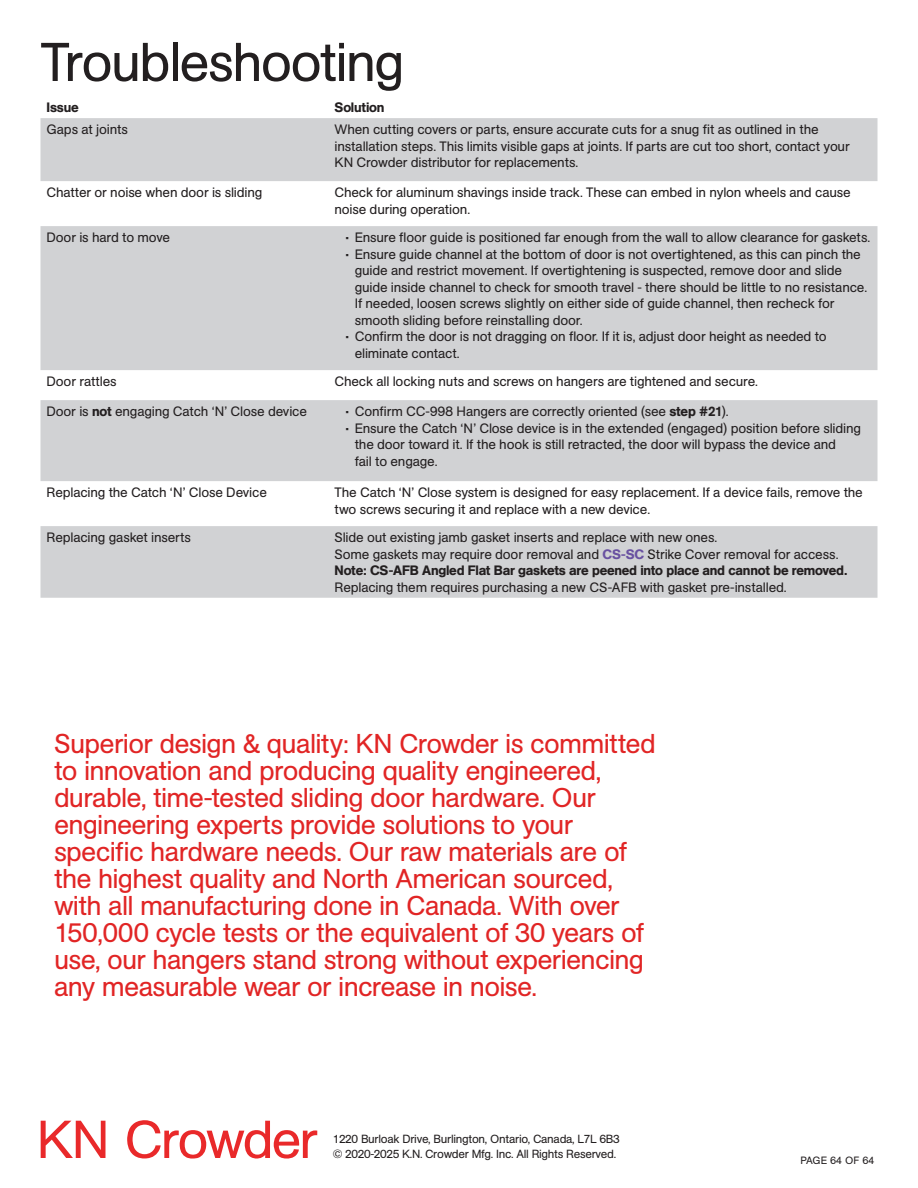
<style>
.page{position:relative;width:918px;height:1188px;background:#fff}
.page>*{position:absolute;margin:0;border:0;box-sizing:border-box;transform-origin:0 0}
.t1{font:54px "AG Book Std";letter-spacing:-.035em;color:#231f20}
.t2{font:27px/27px "AG Book Std";letter-spacing:-.025em;color:#e12525}
.t3{font:13.5px/16.5px "AG Book Std";letter-spacing:-.015em;color:#231f20}
.t4{font:500 13.5px "AG Book Std";letter-spacing:-.015em;color:#231f20}
.t5{font:11.7px/15.1px "AG Book Std";letter-spacing:-.025em;color:#231f20}
.t6{font:10.5px "AG Book Std";color:#231f20}
.s1{font-weight:500}
.s2{font-weight:500;color:#6951a1}
</style>
<div class="page">
<svg style="left:41px;top:1121px;width:64px;height:37px"></svg>
<svg style="left:127px;top:1120px;width:190px;height:39px"></svg>
<svg style="left:40px;top:118px;width:838px;height:480px;fill:#d1d2d4"></svg>
<h1 class="t1" style="left:41px;top:42px;width:366px">Troubleshooting</h1>
<p class="t4" style="left:46px;top:102px;width:34px">Issue</p>
<p class="t4" style="left:335px;top:102px;width:52px">Solution</p>
<p class="t3" style="left:46px;top:122px;width:83px">Gaps at joints</p>
<p class="t3" style="left:334px;top:122px;width:517px">When cutting covers or parts, ensure accurate cuts for a snug fit as outlined in the installation steps. This limits visible gaps at joints. If parts are cut too short, contact your<br>KN Crowder distributor for replacements.</p>
<p class="t3" style="left:46px;top:185px;width:217px">Chatter or noise when door is sliding</p>
<p class="t3" style="left:334px;top:185px;width:518px">Check for aluminum shavings inside track. These can embed in nylon wheels and cause noise during operation.</p>
<p class="t3" style="left:46px;top:230px;width:125px">Door is hard to move</p>
<p class="t3" style="left:346px;top:230px;width:526px">• Ensure floor guide is positioned far enough from the wall to allow clearance for gaskets.</p>
<p class="t3" style="left:355px;top:247px;width:514px;text-indent:-9px">• Ensure guide channel at the bottom of door is not overtightened, as this can pinch the guide and restrict movement. If overtightening is suspected, remove door and slide guide inside channel to check for smooth travel - there should be little to no resistance.<br>If needed, loosen screws slightly on either side of guide channel, then recheck for smooth sliding before reinstalling door.</p>
<p class="t3" style="left:355px;top:329px;width:474px;text-indent:-9px">• Confirm the door is not dragging on floor. If it is, adjust door height as needed to eliminate contact.</p>
<p class="t3" style="left:47px;top:374px;width:72px">Door rattles</p>
<p class="t3" style="left:335px;top:374px;width:425px">Check all locking nuts and screws on hangers are tightened and secure.</p>
<p class="t3" style="left:47px;top:404px;width:262px">Door is <span class="s1">not</span> engaging Catch ‘N’ Close device</p>
<p class="t3" style="left:346px;top:404px;width:384px">• Confirm CC-998 Hangers are correctly oriented (see <span class="s1">step #21</span>).</p>
<p class="t3" style="left:355px;top:421px;width:508px;text-indent:-9px">• Ensure the Catch ‘N’ Close device is in the extended (engaged) position before sliding the door toward it. If the hook is still retracted, the door will bypass the device and<br>fail to engage.</p>
<p class="t3" style="left:47px;top:485px;width:222px">Replacing the Catch ‘N’ Close Device</p>
<p class="t3" style="left:334px;top:485px;width:530px">The Catch ‘N’ Close system is designed for easy replacement. If a device fails, remove the two screws securing it and replace with a new device.</p>
<p class="t3" style="left:47px;top:530px;width:146px">Replacing gasket inserts</p>
<p class="t3" style="left:334px;top:530px;width:514px">Slide out existing jamb gasket inserts and replace with new ones.<br>Some gaskets may require door removal and <span class="s2">CS-SC</span> Strike Cover removal for access.<br><span class="s1">Note: CS-AFB Angled Flat Bar gaskets are peened into place and cannot be removed.</span></p>
<p class="t3" style="left:335px;top:580px;width:454px">Replacing them requires purchasing a new CS-AFB with gasket pre-installed.</p>
<p class="t2" style="left:54px;top:732px;width:603px">Superior design &amp; quality: KN Crowder is committed to innovation and producing quality engineered, durable, time-tested sliding door hardware. Our engineering experts provide solutions to your specific hardware needs. Our raw materials are of the highest quality and North American sourced, with all manufacturing done in Canada. With over 150,000 cycle tests or the equivalent of 30 years of use, our hangers stand strong without experiencing any measurable wear or increase in noise.</p>
<p class="t5" style="left:333px;top:1133px;width:289px">1220 Burloak Drive, Burlington, Ontario, Canada, L7L 6B3 © 2020-2025 K.N. Crowder Mfg. Inc. All Rights Reserved.</p>
<p class="t6" style="left:800px;top:1157px;width:75px">PAGE 64 OF 64</p>
</div>
